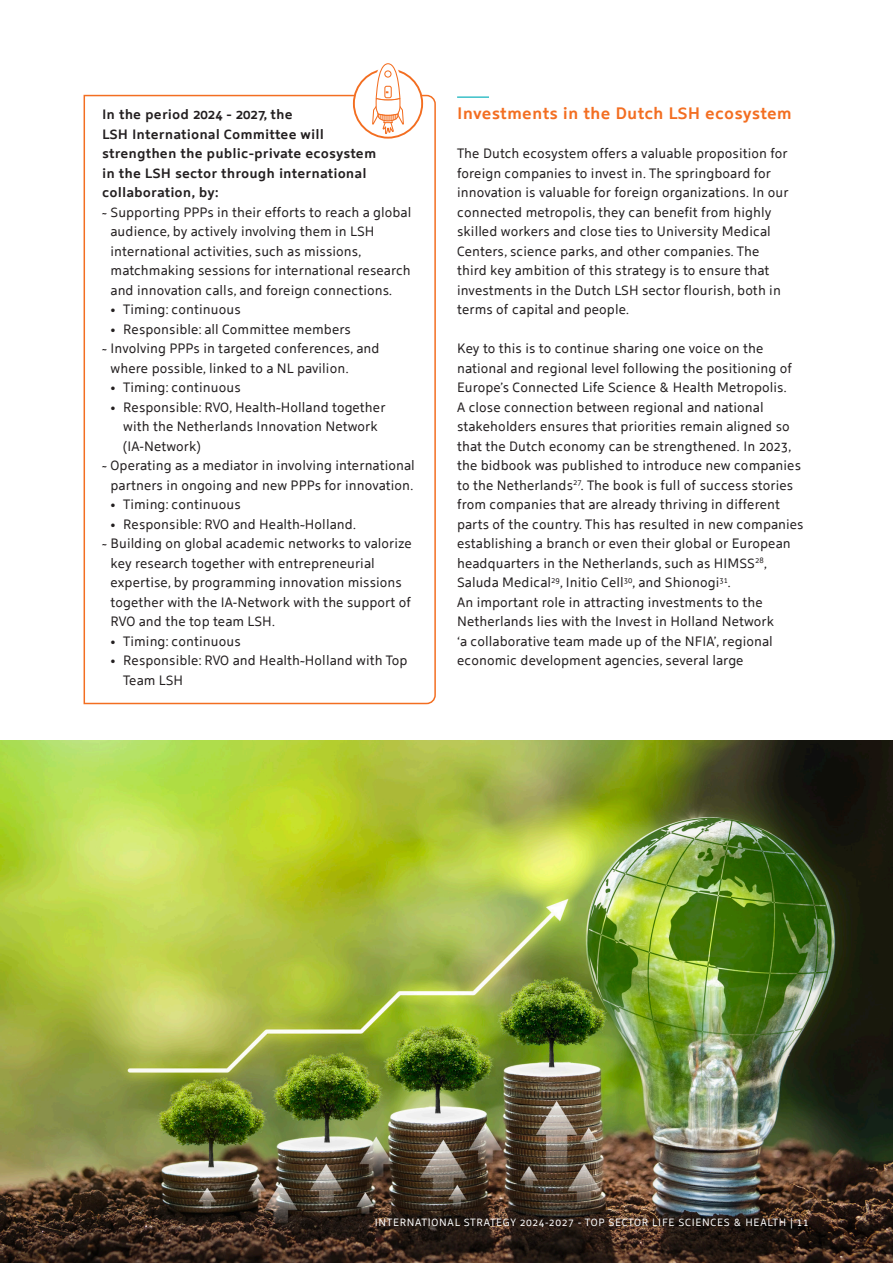
<style>
.page{position:relative;width:893px;height:1263px;background:#fff}
.page>*{position:absolute;margin:0;border:0;box-sizing:border-box;transform-origin:0 0}
.tussenkop{font:700 16.5px "Holland Sans";color:#f36e21}
.brood{font:13.5px/19.5px "Holland Sans";color:#231f20}
.kadertekst{font:13.5px/19.5px "Holland Sans";color:#231f20}
.kadertekst-2{font:700 13.5px/19.5px "Holland Sans";color:#231f20}
.t1{font:10.5px "Holland Sans";letter-spacing:.06em;color:#fff}
</style>
<div class="page">
<svg style="left:83px;top:94px;width:353px;height:611px"></svg>
<hr style="left:457px;top:96px;width:32px;height:2px;background:#3bc0c8">
<img style="left:0;top:740px;width:893px;height:523px">
<div style="left:354px;top:69px;width:68px;height:69px;background:#fff;border-radius:50%"></div>
<div style="left:353px;top:68px;width:70px;height:71px;border:2px solid #f36e21;border-radius:50%"></div>
<svg style="left:368px;top:63px;width:40px;height:146px"></svg>
<p class="kadertekst-2" style="left:102px;top:103px;width:276px">In the period 2024 - 2027, the<br>LSH International Committee will strengthen the public-private ecosystem in the LSH sector through international collaboration, by:</p>
<p class="kadertekst" style="left:111px;top:201px;width:302px;text-indent:-9px">~ Supporting PPPs in their efforts to reach a global audience, by actively involving them in LSH international activities, such as missions, matchmaking sessions for international research and innovation calls, and foreign connections.</p>
<p class="kadertekst" style="left:111px;top:298px;width:132px">• Timing: continuous</p>
<p class="kadertekst" style="left:111px;top:318px;width:242px">• Responsible: all Committee members</p>
<p class="kadertekst" style="left:111px;top:337px;width:271px;text-indent:-9px">~ Involving PPPs in targeted conferences, and where possible, linked to a NL pavilion.</p>
<p class="kadertekst" style="left:111px;top:376px;width:132px">• Timing: continuous</p>
<p class="kadertekst" style="left:123px;top:396px;width:264px;text-indent:-13px">• Responsible: RVO, Health~Holland together with the Netherlands Innovation Network (IA-Network)</p>
<p class="kadertekst" style="left:102px;top:454px;width:314px;text-align:center">~ Operating as a mediator in involving international partners in ongoing and new PPPs for innovation.</p>
<p class="kadertekst" style="left:111px;top:493px;width:132px">• Timing: continuous</p>
<p class="kadertekst" style="left:111px;top:513px;width:247px">• Responsible: RVO and Health~Holland.</p>
<p class="kadertekst" style="left:111px;top:532px;width:303px;text-indent:-9px">~ Building on global academic networks to valorize key research together with entrepreneurial expertise, by programming innovation missions together with the IA-Network with the support of RVO and the top team LSH.</p>
<p class="kadertekst" style="left:111px;top:630px;width:132px">• Timing: continuous</p>
<p class="kadertekst" style="left:123px;top:649px;width:286px;text-indent:-13px">• Responsible: RVO and Health~Holland with Top<br>Team LSH</p>
<p class="tussenkop" style="left:457px;top:100px;width:336px">Investments in the Dutch LSH ecosystem</p>
<p class="brood" style="left:457px;top:142px;width:333px">The Dutch ecosystem offers a valuable proposition for foreign companies to invest in. The springboard for innovation is valuable for foreign organizations. In our connected metropolis, they can benefit from highly skilled workers and close ties to University Medical Centers, science parks, and other companies. The third key ambition of this strategy is to ensure that investments in the Dutch LSH sector flourish, both in terms of capital and people.</p>
<p class="brood" style="left:457px;top:337px;width:348px">Key to this is to continue sharing one voice on the national and regional level following the positioning of Europe’s Connected Life Science &amp; Health Metropolis.<br>A close connection between regional and national stakeholders ensures that priorities remain aligned so that the Dutch economy can be strengthened. In 2023, the bidbook was published to introduce new companies to the Netherlands<sup>27</sup>. The book is full of success stories from companies that are already thriving in different parts of the country. This has resulted in new companies establishing a branch or even their global or European headquarters in the Netherlands, such as HIMSS<sup>28</sup>, Saluda Medical<sup>29</sup>, Initio Cell<sup>30</sup>, and Shionogi<sup>31</sup>.</p>
<p class="brood" style="left:457px;top:591px;width:319px">An important role in attracting investments to the Netherlands lies with the Invest in Holland Network ‘a collaborative team made up of the NFIA’, regional economic development agencies, several large</p>
<p class="t1" style="left:375px;top:1214px;width:436px">INTERNATIONAL STRATEGY 2024-2027 - TOP SECTOR LIFE SCIENCES &amp; HEALTH | 11</p>
</div>
